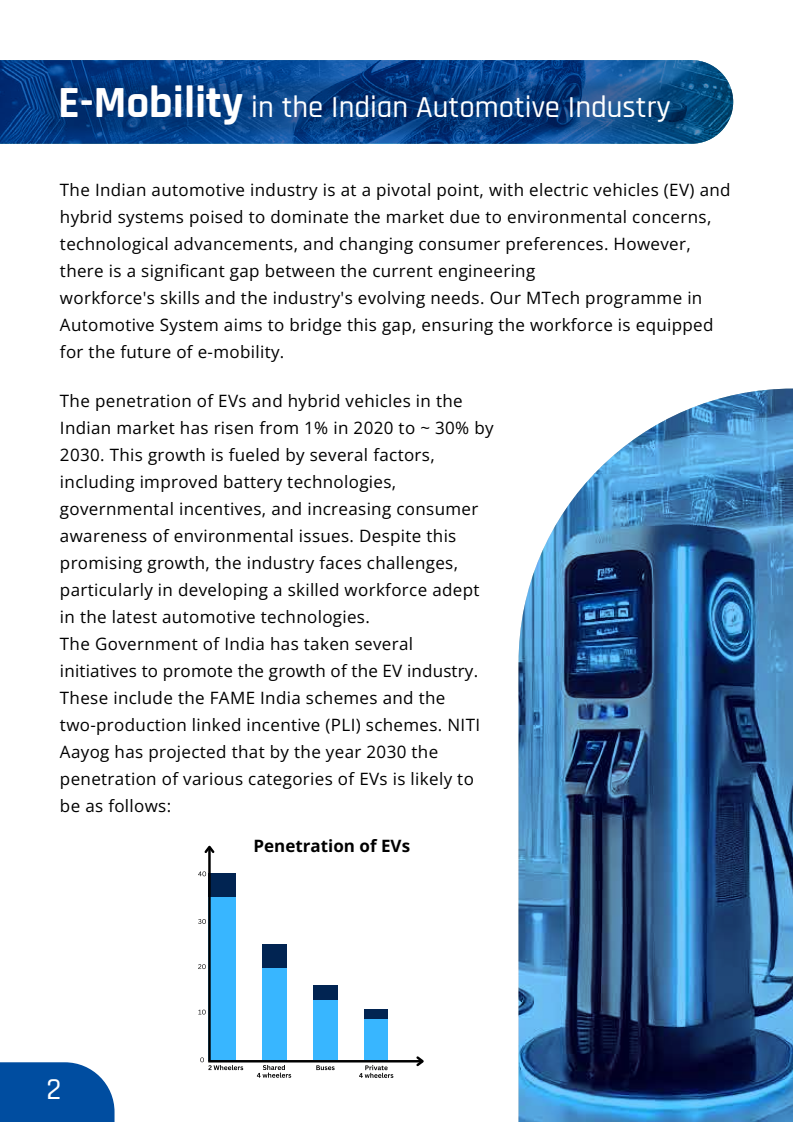
<style>
.page{position:relative;width:793px;height:1122px;background:#fff}
.page>*{position:absolute;margin:0;border:0;box-sizing:border-box;transform-origin:0 0}
.t1{font:500 30.8px "Rajdhani";color:#fff}
.t2{font:17px/27px "Open Sans";letter-spacing:.02em;color:#000}
.t3{font:700 17px "Open Sans";color:#000}
.s1{font-weight:700;font-size:45px}
</style>
<div class="page">
<svg style="left:0;top:1062px;width:115px;height:60px;background:#155ca8"></svg>
<div style="left:208px;top:897px;width:27px;height:163px;background:#38b6ff"></div>
<div style="left:208px;top:874px;width:27px;height:23px;background:#012452"></div>
<div style="left:313px;top:1000px;width:25px;height:60px;background:#38b6ff"></div>
<div style="left:313px;top:985px;width:25px;height:15px;background:#012452"></div>
<div style="left:364px;top:1019px;width:24px;height:42px;background:#38b6ff"></div>
<div style="left:364px;top:1010px;width:24px;height:9px;background:#012452"></div>
<div style="left:262px;top:968px;width:24px;height:93px;background:#38b6ff"></div>
<div style="left:262px;top:945px;width:24px;height:23px;background:#012452"></div>
<hr style="left:208px;top:1060px;width:215px;height:3px;background:#000">
<svg style="left:414px;top:1056px;width:10px;height:11px"></svg>
<svg style="left:198px;top:1010px;width:8px;height:4px"></svg>
<svg style="left:198px;top:964px;width:8px;height:5px"></svg>
<svg style="left:198px;top:919px;width:8px;height:5px"></svg>
<svg style="left:198px;top:871px;width:8px;height:5px"></svg>
<hr style="left:208px;top:847px;width:3px;height:214px;background:#000">
<svg style="left:204px;top:845px;width:11px;height:10px"></svg>
<svg style="left:200px;top:1057px;width:43px;height:13px"></svg>
<svg style="left:359px;top:1065px;width:34px;height:13px"></svg>
<svg style="left:316px;top:1065px;width:19px;height:5px"></svg>
<svg style="left:257px;top:1065px;width:34px;height:13px"></svg>
<img style="left:519px;top:389px;width:274px;height:733px">
<svg style="left:0;top:60px;width:733px;height:84px"></svg>
<img style="left:10px;top:60px;width:709px;height:84px">
<h1 class="t1" style="left:58px;top:89px;width:614px"><span class="s1">E-Mobility</span> in the Indian Automotive Industry</h1>
<p class="t2" style="left:60px;top:176px;width:672px">The Indian automotive industry is at a pivotal point, with electric vehicles (EV) and hybrid systems poised to dominate the market due to environmental concerns, technological advancements, and changing consumer preferences. However, there is a significant gap between the current engineering<br>workforce's skills and the industry's evolving needs. Our MTech programme in Automotive System aims to bridge this gap, ensuring the workforce is equipped for the future of e-mobility.</p>
<p class="t2" style="left:60px;top:387px;width:435px">The penetration of EVs and hybrid vehicles in the Indian market has risen from 1% in 2020 to ~ 30% by 2030. This growth is fueled by several factors, including improved battery technologies, governmental incentives, and increasing consumer awareness of environmental issues. Despite this promising growth, the industry faces challenges, particularly in developing a skilled workforce adept in the latest automotive technologies.<br>The Government of India has taken several initiatives to promote the growth of the EV industry.<br>These include the FAME India schemes and the two-production linked incentive (PLI) schemes. NITI Aayog has projected that by the year 2030 the penetration of various categories of EVs is likely to be as follows:</p>
<h1 class="t1" style="left:47px;top:1071px;width:16px">2</h1>
<p class="t3" style="left:254px;top:834px;width:158px">Penetration of EVs</p>
</div>
